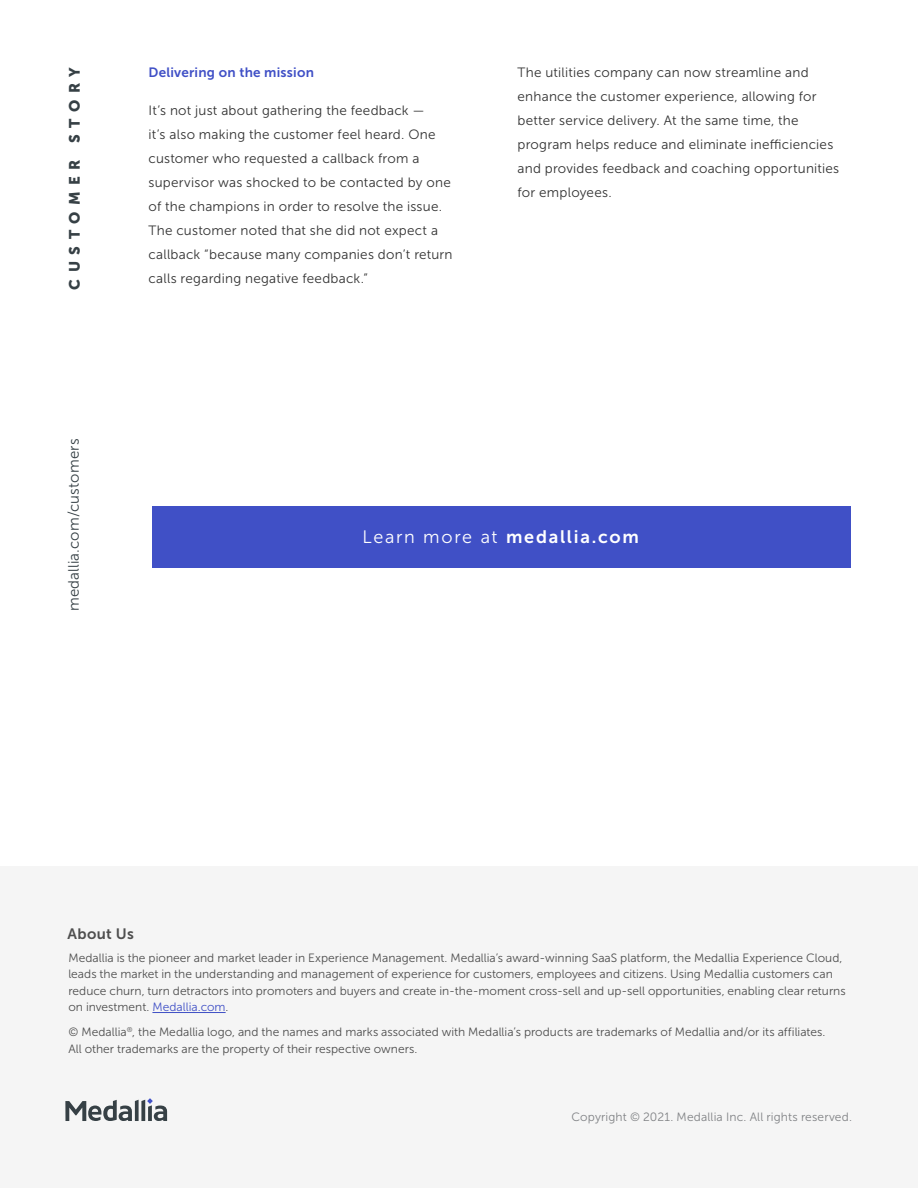
<style>
.page{position:relative;width:918px;height:1188px;background:#fff}
.page>*{position:absolute;margin:0;border:0;box-sizing:border-box;transform-origin:0 0}
.t1{font:18px "Museo Sans 700";letter-spacing:.095em;color:#fff}
.t2{font:15px "Museo Sans 300";letter-spacing:.015em;color:#364045}
.t3{font:15px "Museo Sans 900";letter-spacing:.43em;color:#364045}
.t4{font:15px "Museo Sans 700";letter-spacing:.025em;color:#4e4e4e}
.t5{font:13.5px/24px "Museo Sans 300";letter-spacing:.015em;color:#333}
.t6{font:13.5px "Museo Sans 700";letter-spacing:.015em;color:#4050c6}
.t7{font:12px/16.5px "Museo Sans 300";color:#4e4e4e}
.t8{font:12px "Museo Sans 300";letter-spacing:.01em;color:#808285}
.s1{font-family:"Museo Sans 300"}
.s2{color:#4050c6}
</style>
<div class="page">
<div style="left:0;top:866px;width:918px;height:322px;background:#f5f5f5"></div>
<svg style="left:65px;top:1098px;width:102px;height:23px"></svg>
<hr style="left:152px;top:1012px;width:74px;height:1px;background:#4050c6">
<div style="left:152px;top:506px;width:698px;height:62px;background:#4050c6"></div>
<p class="t3" style="left:66px;top:290px;width:224px;rotate:-90deg">CUSTOMER STORY</p>
<p class="t2" style="left:65px;top:611px;width:174px;rotate:-90deg">medallia.com/customers</p>
<p class="t6" style="left:149px;top:65px;width:167px">Delivering on the mission</p>
<p class="t5" style="left:149px;top:98px;width:306px">It’s not just about gathering the feedback —<br>it’s also making the customer feel heard. One customer who requested a callback from a supervisor was shocked to be contacted by one of the champions in order to resolve the issue.<br>The customer noted that she did not expect a callback “because many companies don’t return calls regarding negative feedback.”</p>
<p class="t5" style="left:518px;top:61px;width:323px">The utilities company can now streamline and enhance the customer experience, allowing for better service delivery. At the same time, the program helps reduce and eliminate inefficiencies and provides feedback and coaching opportunities for employees.</p>
<h1 class="t1" style="left:363px;top:527px;width:278px"><span class="s1">Learn more at</span> medallia.com</h1>
<p class="t4" style="left:68px;top:925px;width:68px">About Us</p>
<p class="t7" style="left:68px;top:950px;width:779px">Medallia is the pioneer and market leader in Experience Management. Medallia’s award-winning SaaS platform, the Medallia Experience Cloud, leads the market in the understanding and management of experience for customers, employees and citizens. Using Medallia customers can reduce churn, turn detractors into promoters and buyers and create in-the-moment cross-sell and up-sell opportunities, enabling clear returns on investment. <span class="s2">Medallia.com</span>.</p>
<p class="t7" style="left:68px;top:1024px;width:759px">© Medallia<sup>®</sup>, the Medallia logo, and the names and marks associated with Medallia’s products are trademarks of Medallia and/or its affiliates.<br>All other trademarks are the property of their respective owners.</p>
<p class="t8" style="left:572px;top:1110px;width:282px">Copyright © 2021. Medallia Inc. All rights reserved.</p>
</div>
